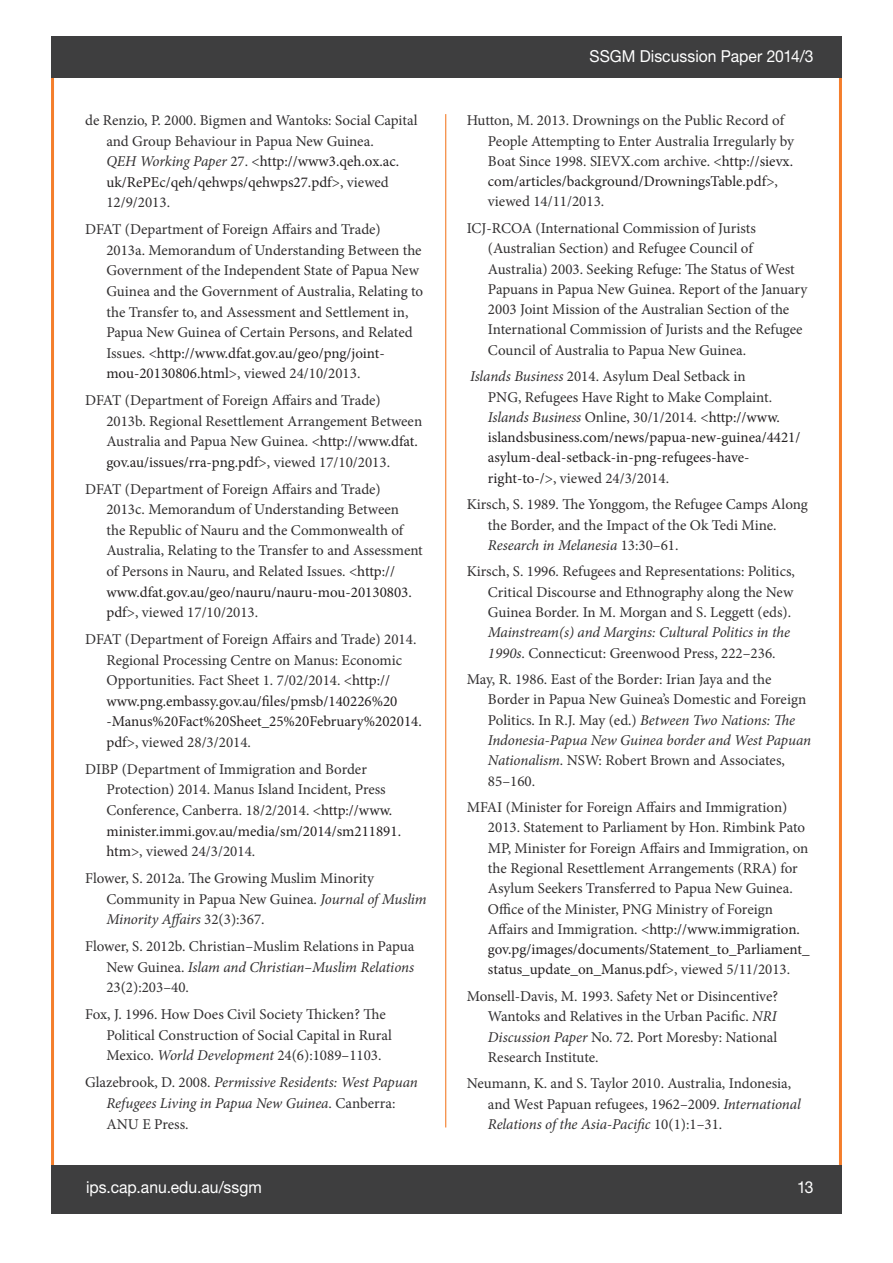
<style>
.page{position:relative;width:893px;height:1263px;background:#fff}
.page>*{position:absolute;margin:0;border:0;box-sizing:border-box;transform-origin:0 0}
.t1{font:16.5px "Helvetica Neue LT Std";color:#fff;scale:.95 1}
.t2{font:15px/20.5px "Minion Pro";color:#312f30}
.t3{font:15px/20.2px "Minion Pro";color:#231f20}
.t4{font:italic 15px/20.5px "Minion Pro";letter-spacing:-.01em;color:#312f30}
.s1{font-style:italic}
.s2{color:#231f20}
.s3{font-style:normal}
.s4{font-style:italic;color:#312f30}
.s5{color:#312f30}
</style>
<div class="page">
<div style="left:51px;top:1165px;width:790px;height:49px;background:#3e3e3f"></div>
<hr style="left:445px;top:114px;width:1px;height:1013px;background:#f47e2c">
<div style="left:51px;top:36px;width:791px;height:42px;background:#3e3e3f"></div>
<p class="t2" style="left:106px;top:110px;width:313px;text-indent:-21px">de Renzio, P. 2000. Bigmen and Wantoks: Social Capital and Group Behaviour in Papua New Guinea.<br><span class="s1">QEH Working Paper</span> 27. &lt;<span class="s2">http://www3.qeh.ox.ac. uk/RePEc/qeh/qehwps/qehwps27.pdf</span>&gt;, viewed 12/9/2013.</p>
<p class="t2" style="left:106px;top:219px;width:318px;text-indent:-21px">DFAT (Department of Foreign Affairs and Trade)<br>2013a. Memorandum of Understanding Between the Government of the Independent State of Papua New Guinea and the Government of Australia, Relating to the Transfer to, and Assessment and Settlement in, Papua New Guinea of Certain Persons, and Related Issues. &lt;<span class="s2">http://www.dfat.gov.au/geo/png/joint&shy;mou-20130806.html</span>&gt;, viewed 24/10/2013.</p>
<p class="t2" style="left:106px;top:390px;width:317px;text-indent:-21px">DFAT (Department of Foreign Affairs and Trade)<br>2013b. Regional Resettlement Arrangement Between Australia and Papua New Guinea. &lt;<span class="s2">http://www.dfat. gov.au/issues/rra-png.pdf</span>&gt;, viewed 17/10/2013.</p>
<p class="t2" style="left:106px;top:479px;width:318px;text-indent:-21px">DFAT (Department of Foreign Affairs and Trade)<br>2013c. Memorandum of Understanding Between<br>the Republic of Nauru and the Commonwealth of Australia, Relating to the Transfer to and Assessment of Persons in Nauru, and Related Issues. &lt;<span class="s2">http:// www.dfat.gov.au/geo/nauru/nauru-mou-20130803. pdf</span>&gt;, viewed 17/10/2013.</p>
<p class="t2" style="left:106px;top:629px;width:317px;text-indent:-21px">DFAT (Department of Foreign Affairs and Trade) 2014.<br>Regional Processing Centre on Manus: Economic Opportunities. Fact Sheet 1. 7/02/2014. &lt;<span class="s2">http:// www.png.embassy.gov.au/files/pmsb/140226%20 -Manus%20Fact%20Sheet_25%20February%202014. pdf</span>&gt;, viewed 28/3/2014.</p>
<p class="t2" style="left:106px;top:759px;width:296px;text-indent:-21px">DIBP (Department of Immigration and Border Protection) 2014. Manus Island Incident, Press Conference, Canberra. 18/2/2014. &lt;<span class="s2">http://www. minister.immi.gov.au/media/sm/2014/sm211891. htm</span>&gt;, viewed 24/3/2014.</p>
<p class="t2" style="left:106px;top:868px;width:322px;text-indent:-21px">Flower, S. 2012a. The Growing Muslim Minority<br>Community in Papua New Guinea. <span class="s1">Journal of Muslim<br>Minority Affairs</span> 32(3):367.</p>
<p class="t2" style="left:106px;top:936px;width:309px;text-align:justify;text-indent:-21px">Flower, S. 2012b. Christian–Muslim Relations in Papua New Guinea. <span class="s1">Islam and Christian–Muslim Relations </span>23(2):203–40.</p>
<p class="t2" style="left:106px;top:1004px;width:287px;text-indent:-21px">Fox, J. 1996. How Does Civil Society Thicken? The<br>Political Construction of Social Capital in Rural<br>Mexico. <span class="s1">World Development</span> 24(6):1089–1103.</p>
<p class="t4" style="left:106px;top:1072px;width:313px;text-indent:-21px"><span class="s3">Glazebrook, D. 2008.</span> Permissive Residents: West Papuan<br>Refugees Living in Papua New Guinea<span class="s3">. Canberra:<br>ANU E Press.</span></p>
<p class="t1" style="left:589px;top:47px;width:237px">SSGM Discussion Paper 2014/3</p>
<p class="t2" style="left:488px;top:111px;width:308px;text-indent:-21px">Hutton, M. 2013. Drownings on the Public Record of People Attempting to Enter Australia Irregularly by Boat Since 1998. SIEVX.com archive. &lt;<span class="s2">http://sievx. com/articles/background/DrowningsTable.pdf</span>&gt;, viewed 14/11/2013.</p>
<p class="t2" style="left:488px;top:218px;width:321px;text-indent:-21px">ICJ-RCOA (International Commission of Jurists (Australian Section) and Refugee Council of Australia) 2003. Seeking Refuge: The Status of West Papuans in Papua New Guinea. Report of the January 2003 Joint Mission of the Australian Section of the International Commission of Jurists and the Refugee Council of Australia to Papua New Guinea.</p>
<p class="t3" style="left:488px;top:366px;width:314px;text-indent:-18px"><span class="s4">Islands Business</span> <span class="s5">2014. Asylum Deal Setback in<br>PNG, Refugees Have Right to Make Complaint.<br></span><span class="s4">Islands Business</span> <span class="s5">Online, 30/1/2014. &lt;</span>http://www. islandsbusiness.com/news/papua-new-guinea/4421/ asylum-deal-setback-in-png-refugees-have&shy;right-to-/<span class="s5">&gt;, viewed 24/3/2014.</span></p>
<p class="t2" style="left:488px;top:494px;width:321px;text-indent:-21px">Kirsch, S. 1989. The Yonggom, the Refugee Camps Along the Border, and the Impact of the Ok Tedi Mine.<br><span class="s1">Research in Melanesia</span> 13:30–61.</p>
<p class="t2" style="left:488px;top:562px;width:308px;text-align:justify;text-indent:-21px">Kirsch, S. 1996. Refugees and Representations: Politics, Critical Discourse and Ethnography along the New Guinea Border. In M. Morgan and S. Leggett (eds).</p>
<p class="t4" style="left:488px;top:622px;width:304px">Mainstream(s) and Margins: Cultural Politics in the<br>1990s<span class="s3">. Connecticut: Greenwood Press, 222–236.</span></p>
<p class="t2" style="left:488px;top:669px;width:325px;text-indent:-21px">May, R. 1986. East of the Border: Irian Jaya and the Border in Papua New Guinea’s Domestic and Foreign Politics. In R.J. May (ed.) <span class="s1">Between Two Nations: The Indonesia-Papua New Guinea border and West Papuan Nationalism</span>. NSW: Robert Brown and Associates, 85–160.</p>
<p class="t2" style="left:488px;top:797px;width:323px;text-indent:-21px">MFAI (Minister for Foreign Affairs and Immigration)<br>2013. Statement to Parliament by Hon. Rimbink Pato MP, Minister for Foreign Affairs and Immigration, on the Regional Resettlement Arrangements (RRA) for Asylum Seekers Transferred to Papua New Guinea.<br>Office of the Minister, PNG Ministry of Foreign Affairs and Immigration. &lt;<span class="s2">http://www.immigration. gov.pg/images/documents/Statement_to_Parliament_ status_update_on_Manus.pdf</span>&gt;, viewed 5/11/2013.</p>
<p class="t2" style="left:488px;top:986px;width:292px;text-align:justify;text-indent:-21px">Monsell-Davis, M. 1993. Safety Net or Disincentive?<br>Wantoks and Relatives in the Urban Pacific. <span class="s1">NRI Discussion Paper</span> No. 72. Port Moresby: National Research Institute.</p>
<p class="t2" style="left:488px;top:1073px;width:314px;text-indent:-21px">Neumann, K. and S. Taylor 2010. Australia, Indonesia, and West Papuan refugees, 1962–2009. <span class="s1">International<br>Relations of the Asia-Pacific</span> 10(1):1–31.</p>
<p class="t1" style="left:86px;top:1177px;width:186px">ips.cap.anu.edu.au/ssgm</p>
<p class="t1" style="left:797px;top:1177px;width:19px">13</p>
</div>
